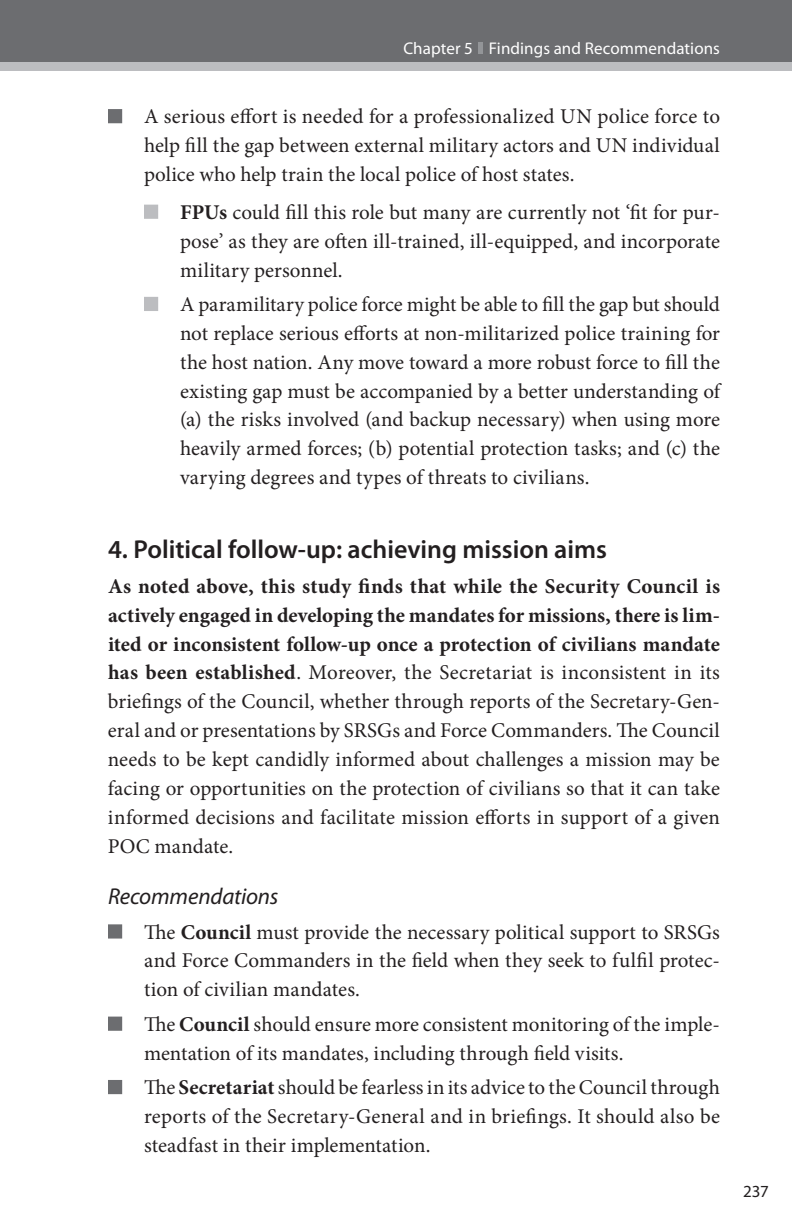
<style>
.page{position:relative;width:792px;height:1224px;background:#fff}
.page>*{position:absolute;margin:0;border:0;box-sizing:border-box;transform-origin:0 0}
.t1{font:600 26px "Myriad Pro";color:#231f20}
.t2{font:italic 23px "Myriad Pro";letter-spacing:-.01em;color:#231f20}
.t3{font:21px/28.8px "Minion Pro";letter-spacing:.005em;color:#231f20;text-align:justify}
.t4{font:17px "Myriad Pro";letter-spacing:.005em;color:#fff}
.t5{font:17px "Myriad Pro";color:#231f20}
.s1{font-weight:700}
</style>
<div class="page">
<div style="left:0;top:0;width:792px;height:67px;background:#6c6d70"></div>
<hr style="left:479px;top:42px;width:4px;height:12px;background:#939598">
<div style="left:0;top:62px;width:792px;height:9px;background:#bcbdc0"></div>
<div style="left:108px;top:109px;width:14px;height:14px;background:#6c6d70"></div>
<div style="left:144px;top:205px;width:14px;height:14px;background:#bcbdc0;border:2px solid #bcbdc0"></div>
<div style="left:144px;top:297px;width:14px;height:14px;background:#bcbdc0"></div>
<div style="left:108px;top:924px;width:14px;height:15px;background:#6c6d70;border:2px solid #6c6d70"></div>
<div style="left:108px;top:1017px;width:14px;height:14px;background:#6c6d70;border:2px solid #6c6d70"></div>
<div style="left:108px;top:1080px;width:14px;height:14px;background:#6c6d70"></div>
<p class="t4" style="left:403px;top:38px;width:318px">Chapter 5 Findings and Recommendations</p>
<p class="t3" style="left:144px;top:102px;width:578px">A serious effort is needed for a professionalized UN police force to help fill the gap between external military actors and UN individual police who help train the local police of host states.</p>
<p class="t3" style="left:180px;top:198px;width:542px"><span class="s1">FPUs</span> could fill this role but many are currently not ‘fit for pur&shy;pose’ as they are often ill-trained, ill-equipped, and incorporate military personnel.</p>
<p class="t3" style="left:180px;top:290px;width:542px">A paramilitary police force might be able to fill the gap but should not replace serious efforts at non-militarized police training for the host nation. Any move toward a more robust force to fill the existing gap must be accompanied by a better understanding of (a) the risks involved (and backup necessary) when using more heavily armed forces; (b) potential protection tasks; and (c) the varying degrees and types of threats to civilians.</p>
<p class="t1" style="left:108px;top:533px;width:501px">4. Political follow-up: achieving mission aims</p>
<p class="t3" style="left:108px;top:572px;width:614px"><span class="s1">As noted above, this study finds that while the Security Council is actively engaged in developing the mandates for missions, there is lim&shy;ited or inconsistent follow-up once a protection of civilians mandate has been established</span>. Moreover, the Secretariat is inconsistent in its briefings of the Council, whether through reports of the Secretary-Gen&shy;eral and or presentations by SRSGs and Force Commanders. The Council needs to be kept candidly informed about challenges a mission may be facing or opportunities on the protection of civilians so that it can take informed decisions and facilitate mission efforts in support of a given POC mandate.</p>
<p class="t2" style="left:108px;top:882px;width:172px">Recommendations</p>
<p class="t3" style="left:144px;top:918px;width:578px">The <span class="s1">Council</span> must provide the necessary political support to SRSGs and Force Commanders in the field when they seek to fulfil protec&shy;tion of civilian mandates.</p>
<p class="t3" style="left:144px;top:1010px;width:578px">The <span class="s1">Council</span> should ensure more consistent monitoring of the imple&shy;mentation of its mandates, including through field visits.</p>
<p class="t3" style="left:144px;top:1073px;width:577px">The <span class="s1">Secretariat</span> should be fearless in its advice to the Council through reports of the Secretary-General and in briefings. It should also be steadfast in their implementation.</p>
<p class="t5" style="left:743px;top:1181px;width:27px">237</p>
</div>
